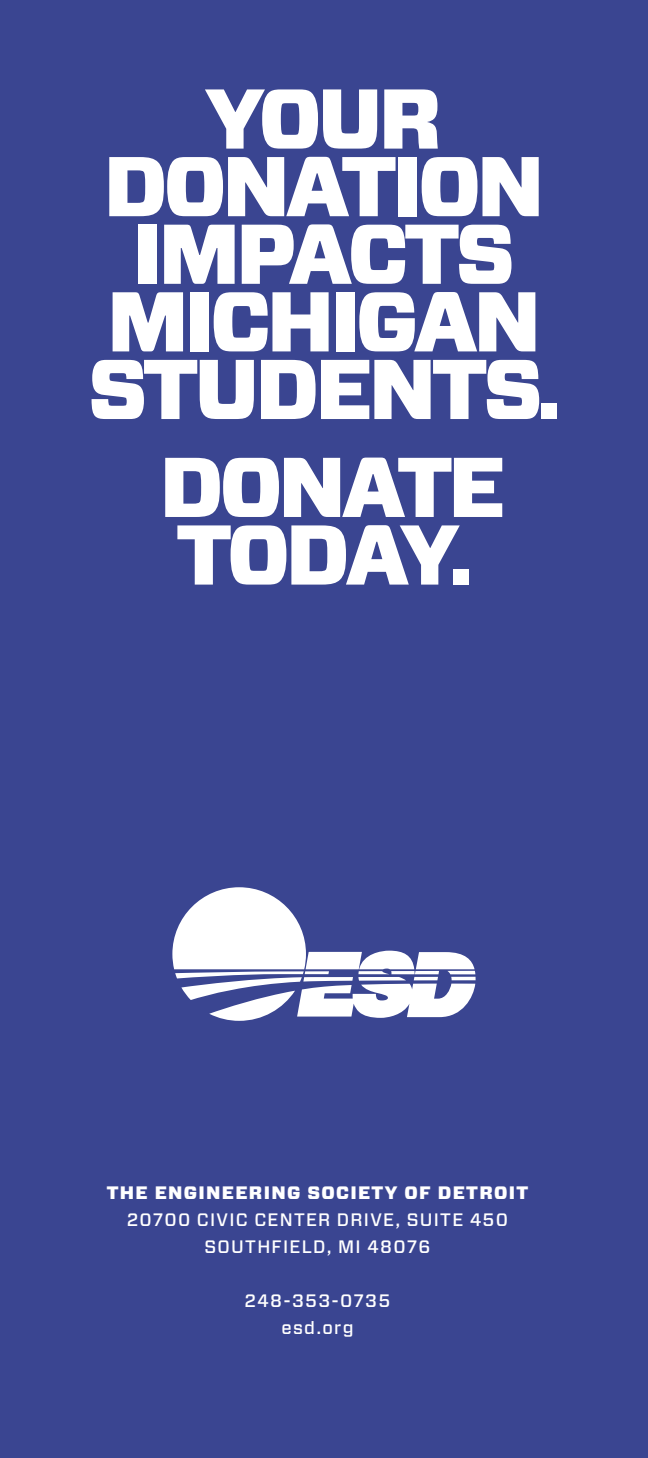
<style>
.page{position:relative;width:648px;height:1458px;background:#3a4591}
.page>*{position:absolute;margin:0;border:0;box-sizing:border-box;transform-origin:0 0}
.t1{font:900 84.6px/67.5px "Vitesse Sans";letter-spacing:-.05em;color:#fff;text-align:center}
.t2{font:500 18px/27px "Vitesse Sans";letter-spacing:.07em;color:#fff;text-align:center}
.t3{font:900 18px "Vitesse Sans";letter-spacing:.07em;color:#fff}
</style>
<div class="page">
<svg style="left:172px;top:887px;width:304px;height:134px"></svg>
<h1 class="t1" style="left:88px;top:87px;width:474px">YOUR<br>DONATION<br>IMPACTS<br>MICHIGAN<br>STUDENTS.</h1>
<h1 class="t1" style="left:160px;top:455px;width:348px;text-align:left">DONATE<br>TODAY.</h1>
<p class="t3" style="left:107px;top:1180px;width:423px">THE ENGINEERING SOCIETY OF DETROIT</p>
<p class="t2" style="left:127px;top:1206px;width:383px">20700 CIVIC CENTER DRIVE, SUITE 450<br>SOUTHFIELD, MI 48076</p>
<p class="t2" style="left:245px;top:1287px;width:147px">248-353-0735 esd.org</p>
</div>
